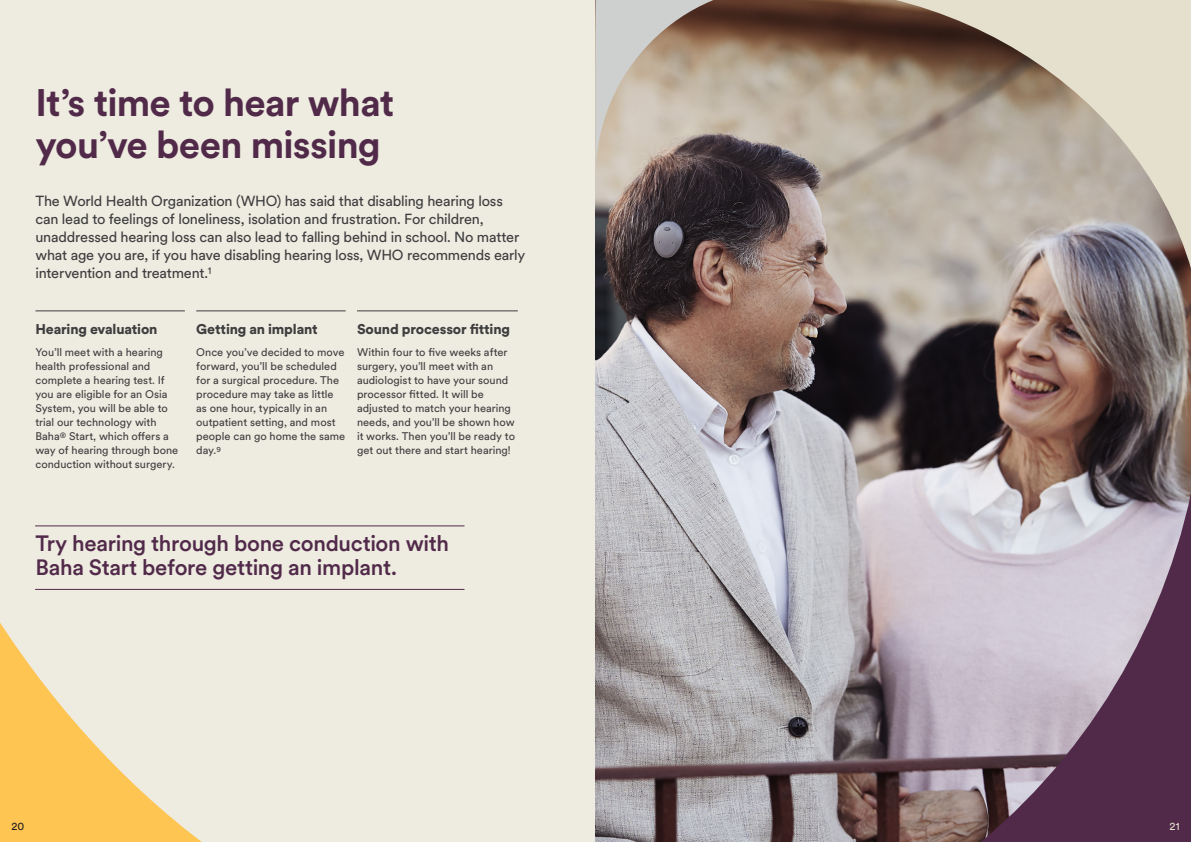
<style>
.page{position:relative;width:1191px;height:842px;background:#fff}
.page>*{position:absolute;margin:0;border:0;box-sizing:border-box;transform-origin:0 0}
.Heading_02_-_Purple{font:700 38px/42px "Circular XX";letter-spacing:-.02em;color:#512a4a}
.Call-out_-_Purple_Li{font:500 22px/24.5px "Circular XX";letter-spacing:-.015em;color:#512a4a}
.Intro_-_90K{font:14.5px/18px "Circular XX";letter-spacing:-.015em;color:#3e3e3f}
.Subheading_03_-_Line{font:900 14px "Circular XX";letter-spacing:-.01em;color:#3e3e3f}
.Body_-_90K{font:11px/14px "Circular XX";color:#3e3e3f}
.Page_numbers_-_Left{font:11px "Circular XX";color:#231f20}
.Page_numbers_-_Right{font:11px "Circular XX";color:#e5e0ce}
</style>
<div class="page">
<img style="left:595px;top:175px;width:190px;height:191px">
<div style="left:0;top:0;width:595px;height:842px;background:#eeebe0"></div>
<svg style="left:595px;top:366px;width:596px;height:476px;background:#9b8f96"></svg>
<svg style="left:595px;top:0;width:190px;height:175px;background:#a79a8e"></svg>
<svg style="left:785px;top:0;width:406px;height:366px;background:#a5998e"></svg>
<hr style="left:35px;top:311px;width:150px;height:1px;background:#3e3e3f">
<hr style="left:35px;top:589px;width:429px;height:1px;background:#512a4a">
<hr style="left:35px;top:526px;width:429px;height:1px;background:#512a4a">
<hr style="left:196px;top:311px;width:150px;height:1px;background:#3e3e3f">
<hr style="left:357px;top:311px;width:161px;height:1px;background:#3e3e3f">
<p class="Heading_02_-_Purple" style="left:35px;top:80px;width:360px">It’s time to hear what you’ve been missing</p>
<p class="Intro_-_90K" style="left:35px;top:191px;width:491px">The World Health Organization (WHO) has said that disabling hearing loss can lead to feelings of loneliness, isolation and frustration. For children, unaddressed hearing loss can also lead to falling behind in school. No matter what age you are, if you have disabling hearing loss, WHO recommends early intervention and treatment.<sup>1</sup></p>
<p class="Subheading_03_-_Line" style="left:35px;top:319px;width:124px">Hearing evaluation</p>
<p class="Body_-_90K" style="left:35px;top:345px;width:144px">You’ll meet with a hearing health professional and complete a hearing test. If you are eligible for an Osia<br>System, you will be able to trial our technology with<br>Baha<sup>®</sup> Start, which offers a way of hearing through bone conduction without surgery.</p>
<p class="Subheading_03_-_Line" style="left:196px;top:319px;width:123px">Getting an implant</p>
<p class="Body_-_90K" style="left:196px;top:345px;width:151px">Once you’ve decided to move forward, you’ll be scheduled for a surgical procedure. The procedure may take as little as one hour, typically in an outpatient setting, and most people can go home the same day.<sup>9</sup></p>
<p class="Subheading_03_-_Line" style="left:357px;top:319px;width:155px">Sound processor fitting</p>
<p class="Body_-_90K" style="left:357px;top:345px;width:160px">Within four to five weeks after surgery, you’ll meet with an audiologist to have your sound processor fitted. It will be adjusted to match your hearing needs, and you’ll be shown how it works. Then you’ll be ready to get out there and start hearing!</p>
<p class="Call-out_-_Purple_Li" style="left:35px;top:530px;width:415px">Try hearing through bone conduction with<br>Baha Start before getting an implant.</p>
<p class="Page_numbers_-_Left" style="left:11px;top:819px;width:14px">20</p>
<p class="Page_numbers_-_Right" style="left:1169px;top:819px;width:12px">21</p>
</div>
